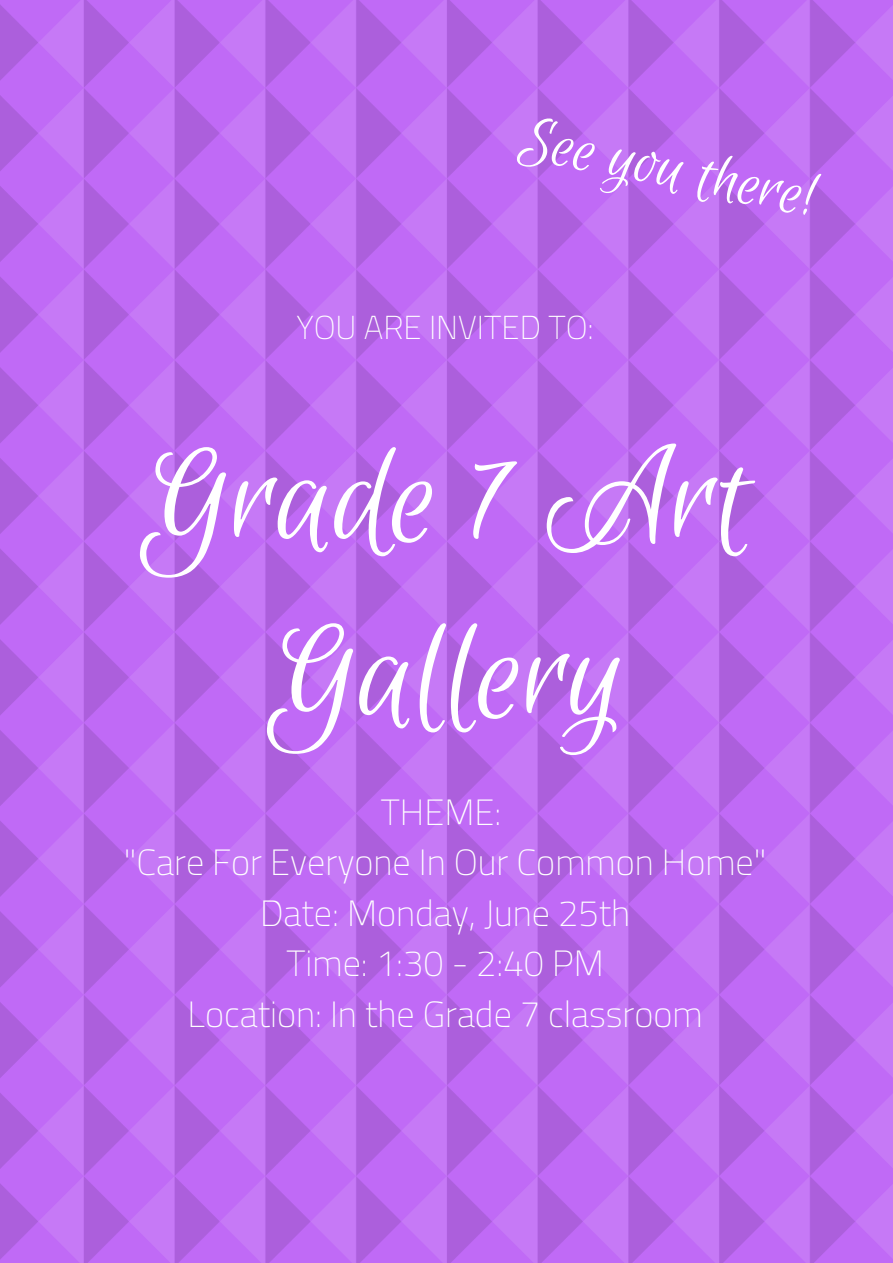
<style>
.page{position:relative;width:893px;height:1263px;background:#fff}
.page>*{position:absolute;margin:0;border:0;box-sizing:border-box;transform-origin:0 0}
.t1{font:148.35px/176.1px "Euphoria Script";color:#fff;text-align:center}
.t2{font:69.53px "Euphoria Script";color:#fff}
.t3{font:200 36.3px/50.6px "Cairo";color:#fff;text-align:center}
.t4{font:200 33px "Cairo";color:#fff}
</style>
<div class="page">
<img style="left:0;top:0;width:893px;height:1263px">
<h2 class="t2" style="left:530px;top:99px;width:302px;rotate:12deg">See you there!</h2>
<p class="t4" style="left:296px;top:309px;width:299px">YOU ARE INVITED TO:</p>
<h1 class="t1" style="left:142px;top:417px;width:611px">Grade 7 Art<br>Gallery</h1>
<p class="t3" style="left:124px;top:787px;width:644px">THEME:<br>"Care For Everyone In Our Common Home"<br>Date: Monday, June 25th<br>Time: 1:30 - 2:40 PM<br>Location: In the Grade 7 classroom</p>
</div>
